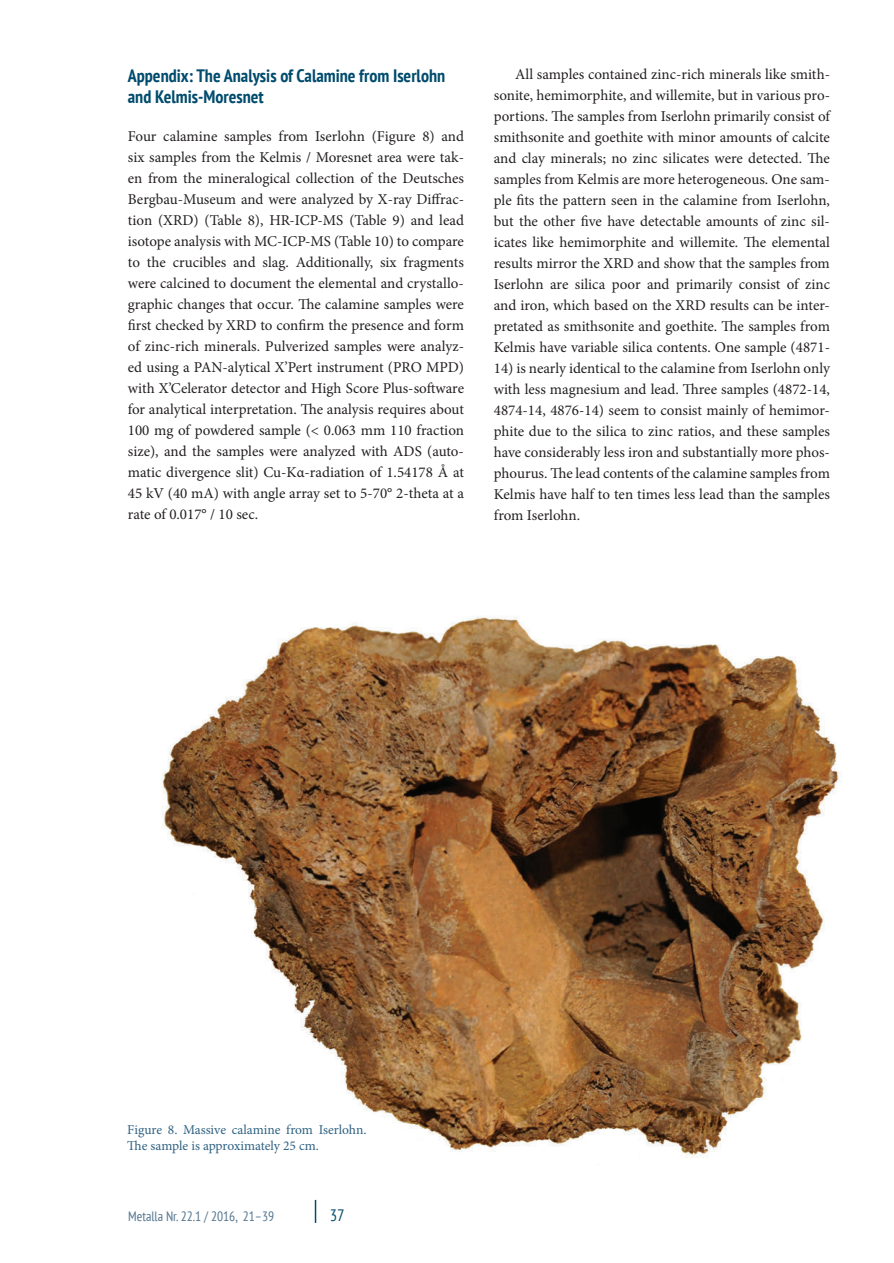
<style>
.page{position:relative;width:894px;height:1263px;background:#fff}
.page>*{position:absolute;margin:0;border:0;box-sizing:border-box;transform-origin:0 0}
.t1{font:700 condensed 18px/21px "PT Sans";color:#014b6c}
.t2{font:condensed 16.5px "PT Sans";color:#014b6c}
.t3{font:15px/21px "Minion Pro";color:#231f20;text-align:justify}
.t4{font:13.5px/16.5px "Minion Pro";letter-spacing:-.005em;color:#2e6181}
.t5{font:condensed 13.5px "PT Sans";color:#537590}
</style>
<div class="page">
<svg style="left:315px;top:1200px;width:1px;height:23px"></svg>
<img style="left:162px;top:616px;width:680px;height:542px">
<p class="t1" style="left:128px;top:65px;width:319px">Appendix: The Analysis of Calamine from Iserlohn and Kelmis-Moresnet</p>
<p class="t3" style="left:128px;top:125px;width:337px">Four calamine samples from Iserlohn (Figure 8) and six samples from the Kelmis / Moresnet area were tak&shy;en from the mineralogical collection of the Deutsches Bergbau-Museum and were analyzed by X-ray Diffrac&shy;tion (XRD) (Table 8), HR-ICP-MS (Table 9) and lead isotope analysis with MC-ICP-MS (Table 10) to compare to the crucibles and slag. Additionally, six fragments were calcined to document the elemental and crystallo&shy;graphic changes that occur. The calamine samples were first checked by XRD to confirm the presence and form of zinc-rich minerals. Pulverized samples were analyz&shy;ed using a PAN-alytical X’Pert instrument (PRO MPD) with X’Celerator detector and High Score Plus-software for analytical interpretation. The analysis requires about 100 mg of powdered sample (&lt; 0.063 mm 110 fraction size), and the samples were analyzed with ADS (auto&shy;matic divergence slit) Cu-Kα-radiation of 1.54178 Å at 45 kV (40 mA) with angle array set to 5-70° 2-theta at a rate of 0.017° / 10 sec.</p>
<p class="t3" style="left:493px;top:64px;width:337px;text-indent:21px">All samples contained zinc-rich minerals like smith&shy;sonite, hemimorphite, and willemite, but in various pro&shy;portions. The samples from Iserlohn primarily consist of smithsonite and goethite with minor amounts of calcite and clay minerals; no zinc silicates were detected. The samples from Kelmis are more heterogeneous. One sam&shy;ple fits the pattern seen in the calamine from Iserlohn, but the other five have detectable amounts of zinc sil&shy;icates like hemimorphite and willemite. The elemental results mirror the XRD and show that the samples from Iserlohn are silica poor and primarily consist of zinc and iron, which based on the XRD results can be inter&shy;pretated as smithsonite and goethite. The samples from Kelmis have variable silica contents. One sample (4871-</p>
<p class="t3" style="left:493px;top:358px;width:337px">14) is nearly identical to the calamine from Iserlohn only with less magnesium and lead. Three samples (4872-14, 4874-14, 4876-14) seem to consist mainly of hemimor&shy;phite due to the silica to zinc ratios, and these samples have considerably less iron and substantially more phos&shy;phourus. The lead contents of the calamine samples from Kelmis have half to ten times less lead than the samples from Iserlohn.</p>
<p class="t4" style="left:127px;top:1121px;width:241px">Figure 8. Massive calamine from Iserlohn.<br>The sample is approximately 25 cm.</p>
<p class="t5" style="left:128px;top:1207px;width:147px">Metalla Nr. 22.1 / 2016, 21–39</p>
<p class="t2" style="left:329px;top:1204px;width:16px">37</p>
</div>
